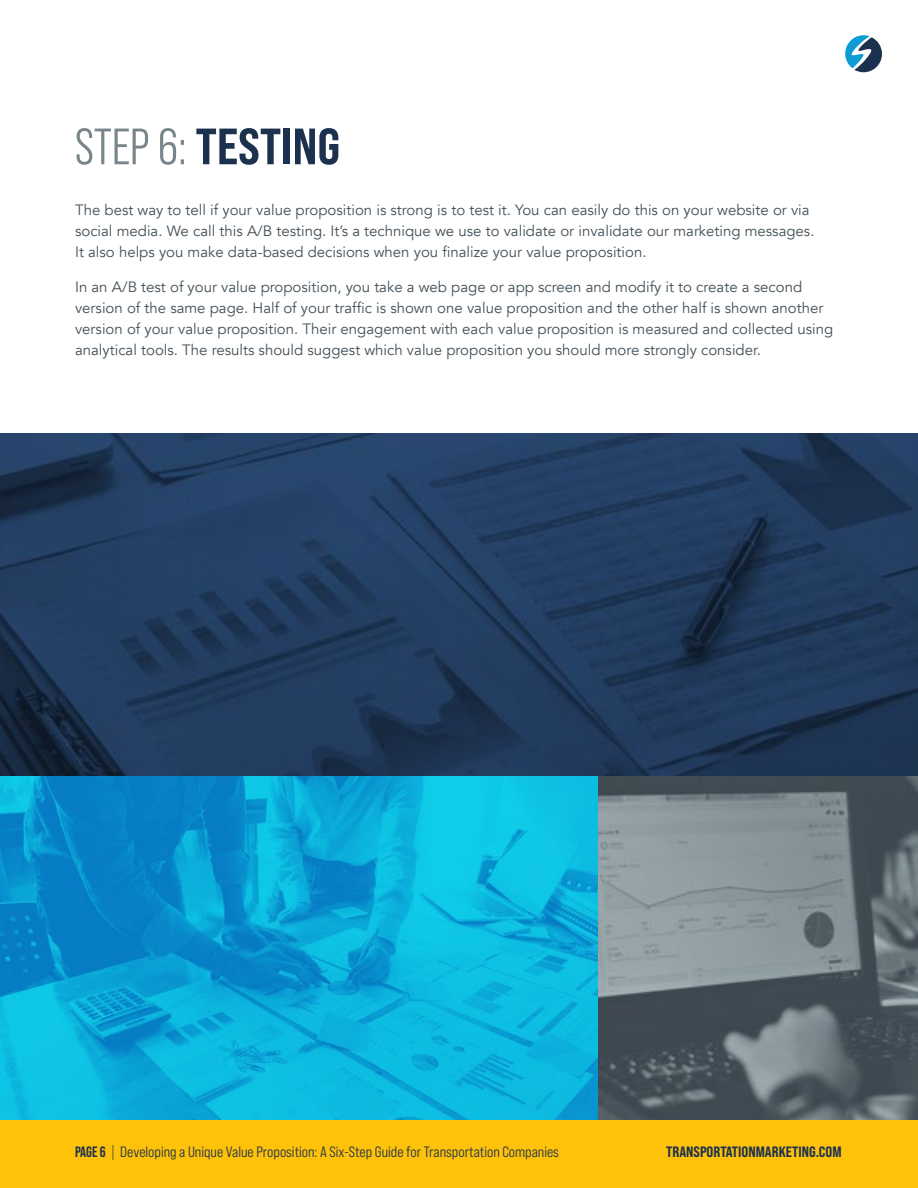
<style>
.page{position:relative;width:918px;height:1188px;background:#fff}
.page>*{position:absolute;margin:0;border:0;box-sizing:border-box;transform-origin:0 0}
.t1{font:51px "Bebas Neue Pro Sm E Eb";color:#1c314d}
.t2{font:15px/21px "Avenir";color:#435058}
.t3{font:15px "Bebas Neue Pro Sm E Md";color:#1c314d}
.t4{font:15px "Bebas Neue Pro Sm E Eb";color:#1c314d}
.s1{font-family:"Bebas Neue Pro Middle";color:#78858a}
.s2{font-family:"Bebas Neue Pro";font-weight:700}
.s3{font-family:"Bebas Neue Pro"}
</style>
<div class="page">
<div style="left:0;top:1120px;width:918px;height:68px;background:#ffc20a"></div>
<img style="left:0;top:434px;width:918px;height:686px">
<svg style="left:845px;top:35px;width:37px;height:37px"></svg>
<h1 class="t1" style="left:75px;top:116px;width:267px"><span class="s1">STEP 6:</span> TESTING</h1>
<p class="t2" style="left:75px;top:200px;width:741px">The best way to tell if your value proposition is strong is to test it. You can easily do this on your website or via social media. We call this A/B testing. It’s a technique we use to validate or invalidate our marketing messages.<br>It also helps you make data-based decisions when you finalize your value proposition.</p>
<p class="t2" style="left:75px;top:277px;width:760px">In an A/B test of your value proposition, you take a web page or app screen and modify it to create a second version of the same page. Half of your traffic is shown one value proposition and the other half is shown another version of your value proposition. Their engagement with each value proposition is measured and collected using analytical tools. The results should suggest which value proposition you should more strongly consider.</p>
<p class="t3" style="left:75px;top:1143px;width:486px"><span class="s2">PAGE 6</span> <span class="s3">|</span> Developing a Unique Value Proposition: A Six-Step Guide for Transportation Companies</p>
<p class="t4" style="left:666px;top:1143px;width:177px">TRANSPORTATIONMARKETING.COM</p>
</div>
